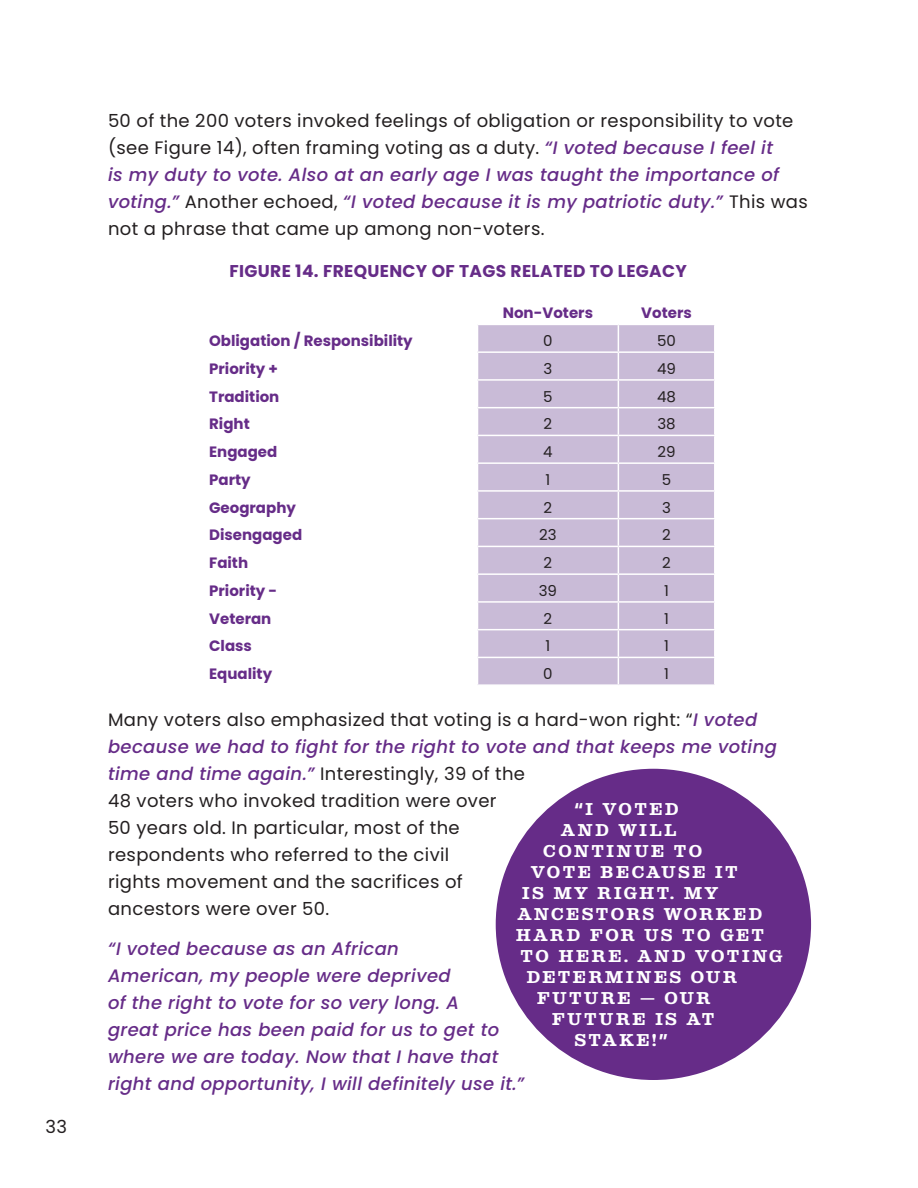
<style>
.page{position:relative;width:918px;height:1188px;background:#fff}
.page>*{position:absolute;margin:0;border:0;box-sizing:border-box;transform-origin:0 0}
.t1{font:18px/27px "Poppins";letter-spacing:.02em;color:#231f20}
.t2{font:italic 500 18px/27px "Poppins";letter-spacing:.02em;color:#662c88}
.t3{font:700 18px "Albiona";letter-spacing:.12em;color:#fff}
.t4{font:700 17.1px "Poppins";letter-spacing:.02em;color:#662c88}
.t5{font:700 15px "Poppins";color:#662c88}
.t6{font:15px "Poppins";color:#231f20}
.s1{font-weight:500;font-style:italic;color:#662c88}
</style>
<div class="page">
<div style="left:496px;top:769px;width:315px;height:311px;background:#662c88;border-radius:50%"></div>
<div style="left:478px;top:325px;width:236px;height:359px;background:#c9bbd7"></div>
<hr style="left:478px;top:351px;width:140px;height:2px;background:#fff">
<hr style="left:618px;top:351px;width:98px;height:2px;background:#fff">
<hr style="left:478px;top:379px;width:140px;height:2px;background:#fff">
<hr style="left:618px;top:379px;width:98px;height:2px;background:#fff">
<hr style="left:478px;top:407px;width:140px;height:1px;background:#fff">
<hr style="left:618px;top:407px;width:98px;height:1px;background:#fff">
<hr style="left:478px;top:435px;width:140px;height:1px;background:#fff">
<hr style="left:618px;top:435px;width:98px;height:1px;background:#fff">
<hr style="left:478px;top:462px;width:140px;height:2px;background:#fff">
<hr style="left:618px;top:462px;width:98px;height:2px;background:#fff">
<hr style="left:478px;top:490px;width:140px;height:2px;background:#fff">
<hr style="left:618px;top:490px;width:98px;height:2px;background:#fff">
<hr style="left:478px;top:518px;width:140px;height:1px;background:#fff">
<hr style="left:618px;top:518px;width:98px;height:1px;background:#fff">
<hr style="left:478px;top:546px;width:140px;height:1px;background:#fff">
<hr style="left:618px;top:546px;width:98px;height:1px;background:#fff">
<hr style="left:478px;top:573px;width:140px;height:2px;background:#fff">
<hr style="left:618px;top:573px;width:98px;height:2px;background:#fff">
<hr style="left:478px;top:601px;width:140px;height:2px;background:#fff">
<hr style="left:618px;top:601px;width:98px;height:2px;background:#fff">
<hr style="left:478px;top:629px;width:140px;height:1px;background:#fff">
<hr style="left:618px;top:629px;width:98px;height:1px;background:#fff">
<hr style="left:478px;top:657px;width:140px;height:1px;background:#fff">
<svg style="left:477px;top:351px;width:1px;height:252px"></svg>
<hr style="left:618px;top:657px;width:98px;height:1px;background:#fff">
<svg style="left:618px;top:325px;width:1px;height:359px"></svg>
<p class="t1" style="left:45px;top:1114px;width:23px">33</p>
<p class="t1" style="left:108px;top:107px;width:701px">50 of the 200 voters invoked feelings of obligation or responsibility to vote (see Figure 14), often framing voting as a duty. <span class="s1">“I voted because I feel it<br>is my duty to vote. Also at an early age I was taught the importance of voting.”</span> Another echoed, <span class="s1">“I voted because it is my patriotic duty.”</span> This was not a phrase that came up among non-voters.</p>
<p class="t4" style="left:230px;top:261px;width:459px">FIGURE 14. FREQUENCY OF TAGS RELATED TO LEGACY</p>
<p class="t5" style="left:503px;top:304px;width:92px">Non-Voters</p>
<p class="t5" style="left:641px;top:304px;width:52px">Voters</p>
<p class="t5" style="left:209px;top:332px;width:205px">Obligation / Responsibility</p>
<p class="t6" style="left:543px;top:332px;width:11px">0</p>
<p class="t6" style="left:657px;top:332px;width:20px">50</p>
<p class="t5" style="left:209px;top:360px;width:70px">Priority +</p>
<p class="t6" style="left:544px;top:360px;width:10px">3</p>
<p class="t6" style="left:657px;top:360px;width:20px">49</p>
<p class="t5" style="left:209px;top:388px;width:72px">Tradition</p>
<p class="t6" style="left:543px;top:388px;width:11px">5</p>
<p class="t6" style="left:657px;top:388px;width:20px">48</p>
<p class="t5" style="left:209px;top:415px;width:42px">Right</p>
<p class="t6" style="left:544px;top:415px;width:10px">2</p>
<p class="t6" style="left:657px;top:415px;width:20px">38</p>
<p class="t5" style="left:209px;top:443px;width:70px">Engaged</p>
<p class="t6" style="left:543px;top:443px;width:11px">4</p>
<p class="t6" style="left:658px;top:443px;width:20px">29</p>
<p class="t5" style="left:209px;top:471px;width:43px">Party</p>
<p class="t6" style="left:546px;top:471px;width:6px">1</p>
<p class="t6" style="left:662px;top:471px;width:11px">5</p>
<p class="t5" style="left:209px;top:499px;width:88px">Geography</p>
<p class="t6" style="left:544px;top:499px;width:10px">2</p>
<p class="t6" style="left:662px;top:499px;width:10px">3</p>
<p class="t5" style="left:209px;top:526px;width:95px">Disengaged</p>
<p class="t6" style="left:539px;top:526px;width:19px">23</p>
<p class="t6" style="left:662px;top:526px;width:10px">2</p>
<p class="t5" style="left:209px;top:554px;width:41px">Faith</p>
<p class="t6" style="left:544px;top:554px;width:10px">2</p>
<p class="t6" style="left:662px;top:554px;width:10px">2</p>
<p class="t5" style="left:209px;top:582px;width:70px">Priority -</p>
<p class="t6" style="left:539px;top:582px;width:20px">39</p>
<p class="t6" style="left:664px;top:582px;width:6px">1</p>
<p class="t5" style="left:209px;top:610px;width:64px">Veteran</p>
<p class="t6" style="left:544px;top:610px;width:10px">2</p>
<p class="t6" style="left:664px;top:610px;width:6px">1</p>
<p class="t5" style="left:209px;top:637px;width:44px">Class</p>
<p class="t6" style="left:546px;top:637px;width:6px">1</p>
<p class="t6" style="left:664px;top:637px;width:6px">1</p>
<p class="t5" style="left:209px;top:665px;width:65px">Equality</p>
<p class="t6" style="left:543px;top:665px;width:11px">0</p>
<p class="t6" style="left:664px;top:665px;width:6px">1</p>
<p class="t1" style="left:108px;top:706px;width:670px">Many voters also emphasized that voting is a hard-won right: “<span class="s1">I voted because we had to fight for the right to vote and that keeps me voting time and time again.”</span> Interestingly, 39 of the<br>48 voters who invoked tradition were over<br>50 years old. In particular, most of the<br>respondents who referred to the civil<br>rights movement and the sacrifices of<br>ancestors were over 50.</p>
<p class="t2" style="left:108px;top:935px;width:418px">“I voted because as an African<br>American, my people were deprived<br>of the right to vote for so very long. A<br>great price has been paid for us to get to where we are today. Now that I have that right and opportunity, I will definitely use it.”</p>
<p class="t3" style="left:574px;top:799px;width:106px">“I VOTED</p>
<p class="t3" style="left:561px;top:820px;width:117px">AND WILL</p>
<p class="t3" style="left:543px;top:841px;width:161px">CONTINUE TO</p>
<p class="t3" style="left:531px;top:862px;width:208px">VOTE BECAUSE IT</p>
<p class="t3" style="left:522px;top:883px;width:198px">IS MY RIGHT. MY</p>
<p class="t3" style="left:517px;top:904px;width:247px">ANCESTORS WORKED</p>
<p class="t3" style="left:516px;top:925px;width:250px">HARD FOR US TO GET</p>
<p class="t3" style="left:520px;top:946px;width:264px">TO HERE. AND VOTING</p>
<p class="t3" style="left:526px;top:967px;width:212px">DETERMINES OUR</p>
<p class="t3" style="left:537px;top:988px;width:175px">FUTURE — OUR</p>
<p class="t3" style="left:552px;top:1009px;width:164px">FUTURE IS AT</p>
<p class="t3" style="left:574px;top:1030px;width:95px">STAKE!”</p>
</div>
